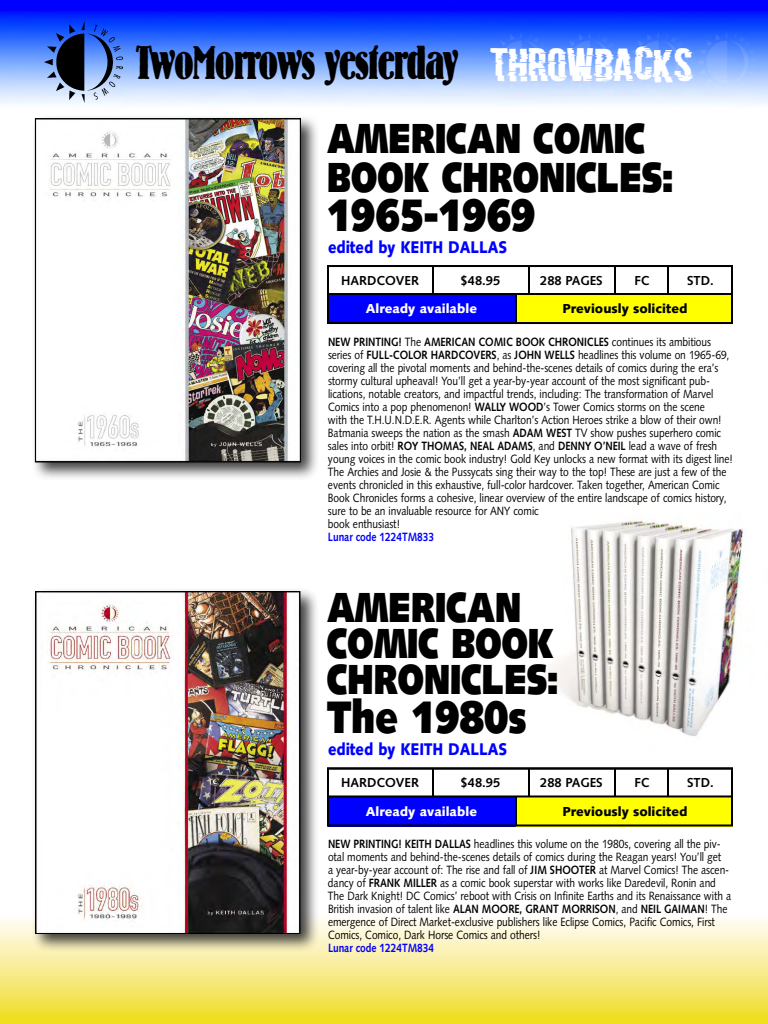
<style>
.page{position:relative;width:768px;height:1024px;background:#fff}
.page>*{position:absolute;margin:0;border:0;box-sizing:border-box;transform-origin:0 0}
.t1{font:700 condensed 46.5px "Bernhard Std";letter-spacing:-.025em;color:#000}
.t2{font:900 45.5px "Syntax";color:#000;scale:.8 1}
.t3{font:900 42px/36px "Syntax";color:#000;scale:.8 1}
.t4{font:900 16.9px "Syntax";letter-spacing:-.005em;color:#00f;scale:.85 1}
.t5{font:700 13px "Syntax";color:#000}
.t6{font:900 13px "Syntax";color:#000}
.t7{font:900 13px "Syntax";color:#fff}
.t8{font:12px/13px "Syntax";letter-spacing:-.005em;color:#000;scale:.85 1}
.t9{font:700 12px "Syntax";letter-spacing:-.005em;color:#00f;scale:.85 1}
.s1{font-family:"Bad Signal";font-weight:400;font-stretch:normal;font-size:42.9px;color:#fff}
.s2{font-weight:700}
</style>
<div class="page">
<img style="left:0;top:0;width:768px;height:105px">
<img style="left:550px;top:520px;width:194px;height:216px">
<div style="left:0;top:912px;width:768px;height:112px;background:linear-gradient(to bottom,#fffeff,#f0dc22)"></div>
<div style="left:31px;top:114px;width:289px;height:367px;background:#000;opacity:.75"></div>
<img style="left:37px;top:120px;width:262px;height:340px">
<div style="left:35px;top:118px;width:266px;height:344px;border:1px solid #000"></div>
<div style="left:31px;top:587px;width:288px;height:366px;background:#000;opacity:.75"></div>
<img style="left:37px;top:593px;width:261px;height:339px">
<div style="left:35px;top:591px;width:265px;height:343px;border:1px solid #000"></div>
<div style="left:328px;top:295px;width:188px;height:29px;background:#00f"></div>
<div style="left:516px;top:295px;width:217px;height:29px;background:#ff0"></div>
<div style="left:327px;top:265px;width:406px;height:59px;border:2px solid #000"></div>
<hr style="left:328px;top:293px;width:404px;height:2px;background:#000">
<hr style="left:432px;top:266px;width:2px;height:29px;background:#000">
<hr style="left:528px;top:266px;width:2px;height:29px;background:#000">
<hr style="left:614px;top:266px;width:2px;height:29px;background:#000">
<hr style="left:667px;top:266px;width:2px;height:29px;background:#000">
<hr style="left:515px;top:295px;width:2px;height:28px;background:#000">
<div style="left:328px;top:797px;width:188px;height:29px;background:#00f"></div>
<div style="left:516px;top:797px;width:217px;height:29px;background:#ff0"></div>
<div style="left:327px;top:767px;width:406px;height:59px;border:2px solid #000"></div>
<hr style="left:328px;top:795px;width:404px;height:2px;background:#000">
<hr style="left:432px;top:768px;width:2px;height:29px;background:#000">
<hr style="left:528px;top:768px;width:2px;height:29px;background:#000">
<hr style="left:614px;top:768px;width:2px;height:29px;background:#000">
<hr style="left:667px;top:768px;width:2px;height:29px;background:#000">
<hr style="left:515px;top:797px;width:2px;height:28px;background:#000">
<img style="left:44px;top:22px;width:78px;height:80px">
<img style="left:492px;top:32px;width:58px;height:60px">
<img style="left:560px;top:32px;width:59px;height:60px">
<img style="left:629px;top:32px;width:58px;height:60px">
<img style="left:697px;top:32px;width:59px;height:60px">
<h1 class="t1" style="left:136px;top:38px;width:557px">TwoMorrows yesterday <span class="s1">THROWBACKS</span></h1>
<h3 class="t3" style="left:327px;top:119px;width:435px;line-height:39px">AMERICAN COMIC<br>BOOK CHRONICLES:</h3>
<h2 class="t2" style="left:327px;top:188px;width:262px">1965-1969</h2>
<h3 class="t4" style="left:328px;top:237px;width:212px">edited by KEITH DALLAS</h3>
<p class="t5" style="left:461px;top:273px;width:41px">$48.95</p>
<p class="t5" style="left:540px;top:273px;width:64px">288 PAGES</p>
<p class="t5" style="left:634px;top:273px;width:17px">FC</p>
<p class="t5" style="left:687px;top:273px;width:28px">STD.</p>
<p class="t5" style="left:341px;top:273px;width:79px">HARDCOVER</p>
<p class="t7" style="left:366px;top:301px;width:113px">Already available</p>
<p class="t6" style="left:562px;top:301px;width:127px">Previously solicited</p>
<p class="t8" style="left:328px;top:335px;width:478px"><span class="s2">NEW PRINTING!</span> The <span class="s2">AMERICAN COMIC BOOK CHRONICLES</span> continues its ambitious series of <span class="s2">FULL-COLOR HARDCOVERS</span>, as <span class="s2">JOHN WELLS</span> headlines this volume on 1965-69, covering all the pivotal moments and behind-the-scenes details of comics during the era’s stormy cultural upheaval! You’ll get a year-by-year account of the most significant pub&shy;lications, notable creators, and impactful trends, including: The transformation of Marvel Comics into a pop phenomenon! <span class="s2">WALLY WOOD</span>’s Tower Comics storms on the scene<br>with the T.H.U.N.D.E.R. Agents while Charlton’s Action Heroes strike a blow of their own!<br>Batmania sweeps the nation as the smash <span class="s2">ADAM WEST</span> TV show pushes superhero comic sales into orbit! <span class="s2">ROY THOMAS, NEAL ADAMS</span>, and <span class="s2">DENNY O’NEIL</span> lead a wave of fresh young voices in the comic book industry! Gold Key unlocks a new format with its digest line!<br>The Archies and Josie &amp; the Pussycats sing their way to the top! These are just a few of the events chronicled in this exhaustive, full-color hardcover. Taken together, American Comic Book Chronicles forms a cohesive, linear overview of the entire landscape of comics history, sure to be an invaluable resource for ANY comic<br>book enthusiast!</p>
<p class="t9" style="left:328px;top:530px;width:126px">Lunar code 1224TM833</p>
<h3 class="t3" style="left:327px;top:590px;width:291px">AMERICAN<br>COMIC BOOK<br>CHRONICLES:</h3>
<h2 class="t2" style="left:327px;top:690px;width:251px">The 1980s</h2>
<h3 class="t4" style="left:328px;top:740px;width:212px">edited by KEITH DALLAS</h3>
<p class="t5" style="left:461px;top:775px;width:41px">$48.95</p>
<p class="t5" style="left:540px;top:775px;width:64px">288 PAGES</p>
<p class="t5" style="left:634px;top:775px;width:17px">FC</p>
<p class="t5" style="left:687px;top:775px;width:28px">STD.</p>
<p class="t5" style="left:341px;top:775px;width:79px">HARDCOVER</p>
<p class="t7" style="left:366px;top:803px;width:113px">Already available</p>
<p class="t6" style="left:562px;top:803px;width:127px">Previously solicited</p>
<p class="t8" style="left:328px;top:838px;width:476px"><span class="s2">NEW PRINTING! KEITH DALLAS</span> headlines this volume on the 1980s, covering all the piv&shy;otal moments and behind-the-scenes details of comics during the Reagan years! You’ll get<br>a year-by-year account of: The rise and fall of <span class="s2">JIM SHOOTER</span> at Marvel Comics! The ascen&shy;dancy of <span class="s2">FRANK MILLER</span> as a comic book superstar with works like Daredevil, Ronin and The Dark Knight! DC Comics’ reboot with Crisis on Infinite Earths and its Renaissance with a British invasion of talent like <span class="s2">ALAN MOORE, GRANT MORRISON</span>, and <span class="s2">NEIL GAIMAN</span>! The emergence of Direct Market-exclusive publishers like Eclipse Comics, Pacific Comics, First Comics, Comico, Dark Horse Comics and others!</p>
<p class="t9" style="left:328px;top:941px;width:126px">Lunar code 1224TM834</p>
</div>
